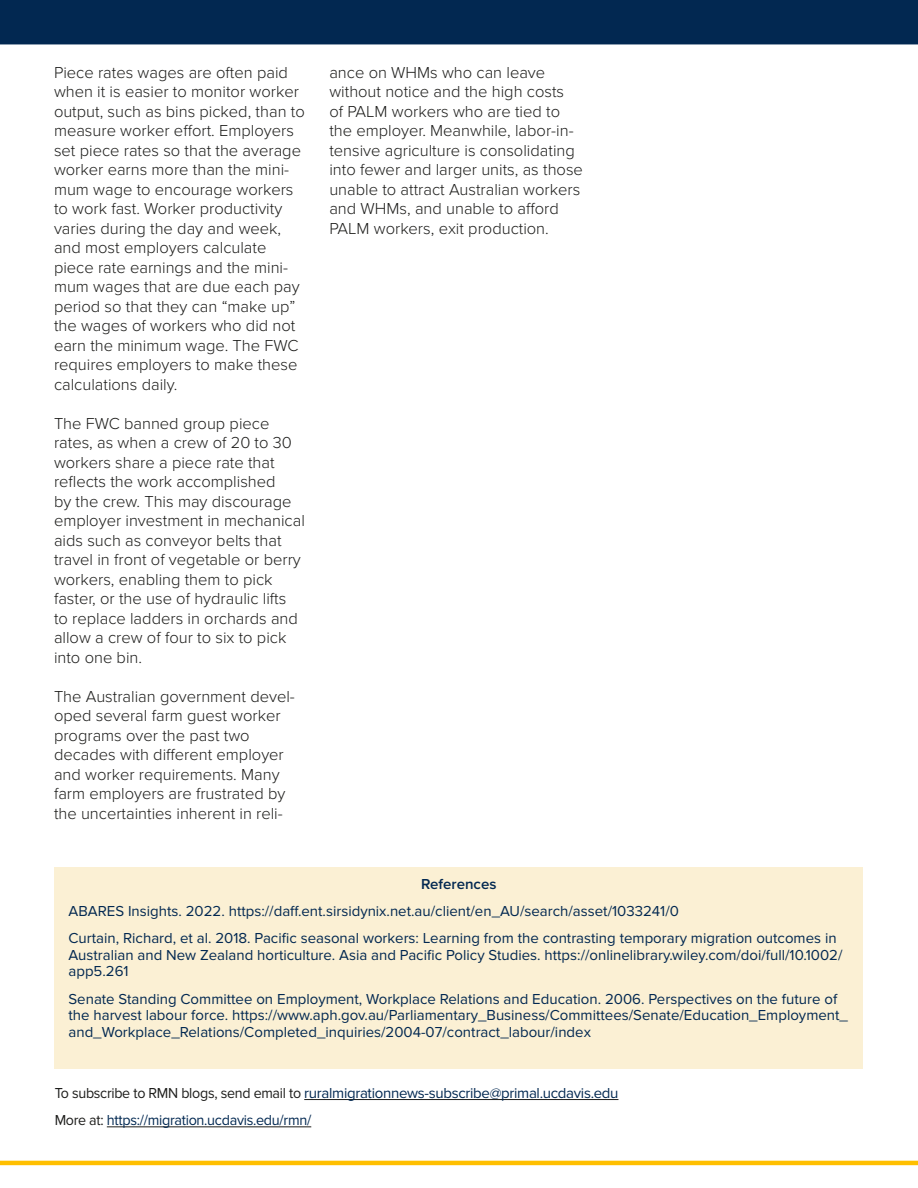
<style>
.page{position:relative;width:918px;height:1188px;background:#fff}
.page>*{position:absolute;margin:0;border:0;box-sizing:border-box;transform-origin:0 0}
.Body_Text{font:300 16.5px/19.5px "Proxima Nova";color:#1d1d1b}
.Article_Body__Palati{font:15px/16.5px "Proxima Nova";color:#022851}
.Article_Body__Palati-2{font:15px "Proxima Nova";letter-spacing:-.02em;color:#022851}
.Article_Body__Palati-3{font:15px "Proxima Nova";letter-spacing:-.02em;color:#022851;scale:.96 1}
.Article_Body__Palati-4{font:600 15px "Proxima Nova";color:#022851}
.s1{color:#1d1d1b}
</style>
<div class="page">
<hr style="left:0;top:1161px;width:918px;height:4px;background:#ffbf00">
<div style="left:0;top:0;width:918px;height:44px;background:#022851"></div>
<hr style="left:304px;top:1099px;width:314px;height:1px;background:#1d1d1b">
<hr style="left:107px;top:1127px;width:204px;height:1px;background:#1d1d1b">
<div style="left:54px;top:867px;width:809px;height:201px;background:#fbf0d4"></div>
<p class="Body_Text" style="left:54px;top:63px;width:252px">Piece rates wages are often paid when it is easier to monitor worker output, such as bins picked, than to measure worker effort. Employers set piece rates so that the average worker earns more than the mini&shy;mum wage to encourage workers to work fast. Worker productivity varies during the day and week, and most employers calculate piece rate earnings and the mini&shy;mum wages that are due each pay period so that they can “make up” the wages of workers who did not earn the minimum wage. The FWC requires employers to make these calculations daily.</p>
<p class="Body_Text" style="left:54px;top:414px;width:252px">The FWC banned group piece rates, as when a crew of 20 to 30 workers share a piece rate that reflects the work accomplished<br>by the crew. This may discourage employer investment in mechanical aids such as conveyor belts that travel in front of vegetable or berry workers, enabling them to pick faster, or the use of hydraulic lifts<br>to replace ladders in orchards and allow a crew of four to six to pick into one bin.</p>
<p class="Body_Text" style="left:54px;top:687px;width:242px">The Australian government devel&shy;oped several farm guest worker programs over the past two decades with different employer and worker requirements. Many farm employers are frustrated by the uncertainties inherent in reli-</p>
<p class="Body_Text" style="left:329px;top:63px;width:255px">ance on WHMs who can leave without notice and the high costs<br>of PALM workers who are tied to the employer. Meanwhile, labor-in&shy;tensive agriculture is consolidating into fewer and larger units, as those unable to attract Australian workers and WHMs, and unable to afford PALM workers, exit production.</p>
<p class="Article_Body__Palati-4" style="left:421px;top:875px;width:77px">References</p>
<p class="Article_Body__Palati" style="left:69px;top:903px;width:612px">ABARES Insights. 2022. https://daff.ent.sirsidynix.net.au/client/en_AU/search/asset/1033241/0</p>
<p class="Article_Body__Palati" style="left:69px;top:931px;width:775px">Curtain, Richard, et al. 2018. Pacific seasonal workers: Learning from the contrasting temporary migration outcomes in<br>Australian and New Zealand horticulture. Asia and Pacific Policy Studies. https://onlinelibrary.wiley.com/doi/full/10.1002/ app5.261</p>
<p class="Article_Body__Palati" style="left:69px;top:991px;width:781px">Senate Standing Committee on Employment, Workplace Relations and Education. 2006. Perspectives on the future of the harvest labour force. https://www.aph.gov.au/Parliamentary_Business/Committees/Senate/Education_Employment_ and_Workplace_Relations/Completed_inquiries/2004-07/contract_labour/index</p>
<p class="Article_Body__Palati-2" style="left:55px;top:1084px;width:565px"><span class="s1">To subscribe to RMN blogs, send email to</span> ruralmigrationnews-subscribe@primal.ucdavis.edu</p>
<p class="Article_Body__Palati-3" style="left:55px;top:1111px;width:269px"><span class="s1">More at:</span> https://migration.ucdavis.edu/rmn/</p>
</div>
